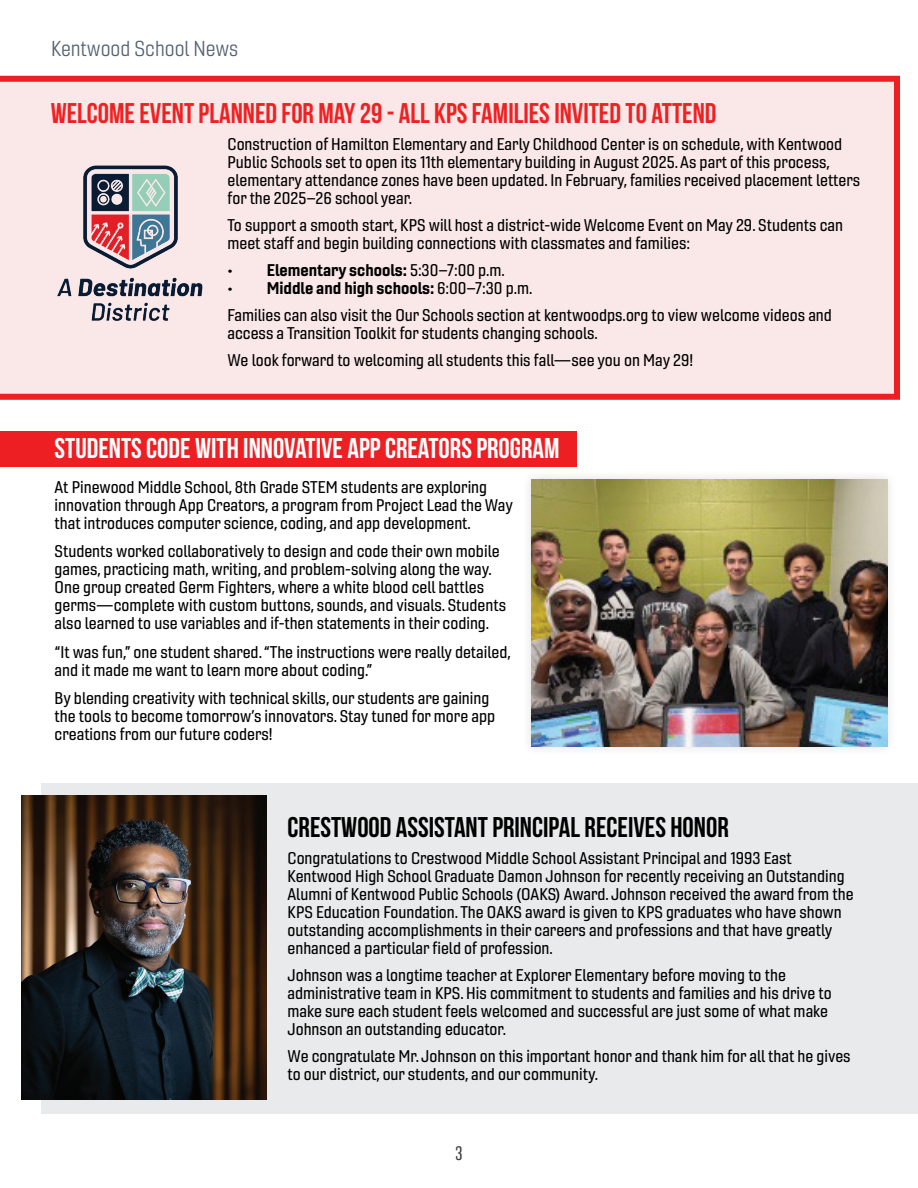
<style>
.page{position:relative;width:918px;height:1188px;background:#fff}
.page>*{position:absolute;margin:0;border:0;box-sizing:border-box;transform-origin:0 0}
.t1{font:28.5px "Bebas Neue";color:#ee2123}
.t2{font:28.5px "Bebas Neue";color:#fff}
.t3{font:28.5px "Bebas Neue";color:#000}
.t4{font:21px "Gineso Nor Boo";color:#536070}
.t5{font:200 18px "Balboa";color:#3e3e3f}
.t6{font:16.5px/18px "Gineso Nor Med";color:#000}
.t7{font:16.5px "Gineso Nor Bol";color:#000}
.s1{font-family:"Gineso Nor Med"}
</style>
<div class="page">
<div style="left:0;top:76px;width:900px;height:324px;background:#fae8e8"></div>
<div style="left:42px;top:783px;width:876px;height:331px;background:#e9eaeb"></div>
<img style="left:22px;top:795px;width:244px;height:305px">
<img style="left:51px;top:156px;width:160px;height:178px">
<div style="left:521px;top:469px;width:376px;height:287px;background:#f9f9f9"></div>
<img style="left:531px;top:479px;width:356px;height:267px">
<div style="left:0;top:431px;width:576px;height:36px;background:#ee1f23"></div>
<p class="t4" style="left:51px;top:36px;width:189px">Kentwood School News</p>
<h1 class="t1" style="left:51px;top:98px;width:667px">WELCOME EVENT PLANNED FOR MAY 29 - ALL KPS FAMILIES INVITED TO ATTEND</h1>
<p class="t6" style="left:228px;top:135px;width:634px">Construction of Hamilton Elementary and Early Childhood Center is on schedule, with Kentwood Public Schools set to open its 11th elementary building in August 2025. As part of this process, elementary attendance zones have been updated. In February, families received placement letters for the 2025–26 school year.</p>
<p class="t6" style="left:228px;top:216px;width:617px">To support a smooth start, KPS will host a district-wide Welcome Event on May 29. Students can meet staff and begin building connections with classmates and families:</p>
<p class="t7" style="left:228px;top:260px;width:279px">• Elementary schools: <span class="s1">5:30–7:00 p.m.</span></p>
<p class="t7" style="left:228px;top:278px;width:306px">• Middle and high schools: <span class="s1">6:00–7:30 p.m.</span></p>
<p class="t6" style="left:228px;top:306px;width:606px">Families can also visit the Our Schools section at kentwoodps.org to view welcome videos and access a Transition Toolkit for students changing schools.</p>
<p class="t6" style="left:228px;top:351px;width:467px">We look forward to welcoming all students this fall—see you on May 29!</p>
<h1 class="t2" style="left:55px;top:433px;width:506px">STUDENTS CODE WITH INNOVATIVE APP CREATORS PROGRAM</h1>
<p class="t6" style="left:55px;top:478px;width:460px">At Pinewood Middle School, 8th Grade STEM students are exploring innovation through App Creators, a program from Project Lead the Way that introduces computer science, coding, and app development.</p>
<p class="t6" style="left:55px;top:543px;width:453px">Students worked collaboratively to design and code their own mobile games, practicing math, writing, and problem-solving along the way.<br>One group created Germ Fighters, where a white blood cell battles germs—complete with custom buttons, sounds, and visuals. Students also learned to use variables and if-then statements in their coding.</p>
<p class="t6" style="left:55px;top:643px;width:458px">“It was fun,” one student shared. “The instructions were really detailed, and it made me want to learn more about coding.”</p>
<p class="t6" style="left:55px;top:690px;width:442px">By blending creativity with technical skills, our students are gaining the tools to become tomorrow’s innovators. Stay tuned for more app creations from our future coders!</p>
<h1 class="t3" style="left:288px;top:812px;width:443px">CRESTWOOD ASSISTANT PRINCIPAL RECEIVES HONOR</h1>
<p class="t6" style="left:288px;top:849px;width:568px">Congratulations to Crestwood Middle School Assistant Principal and 1993 East Kentwood High School Graduate Damon Johnson for recently receiving an Outstanding Alumni of Kentwood Public Schools (OAKS) Award. Johnson received the award from the KPS Education Foundation. The OAKS award is given to KPS graduates who have shown outstanding accomplishments in their careers and professions and that have greatly enhanced a particular field of profession.</p>
<p class="t6" style="left:288px;top:966px;width:546px">Johnson was a longtime teacher at Explorer Elementary before moving to the administrative team in KPS. His commitment to students and families and his drive to make sure each student feels welcomed and successful are just some of what make Johnson an outstanding educator.</p>
<p class="t6" style="left:288px;top:1047px;width:565px">We congratulate Mr. Johnson on this important honor and thank him for all that he gives to our district, our students, and our community.</p>
<p class="t5" style="left:455px;top:1144px;width:9px">3</p>
</div>
